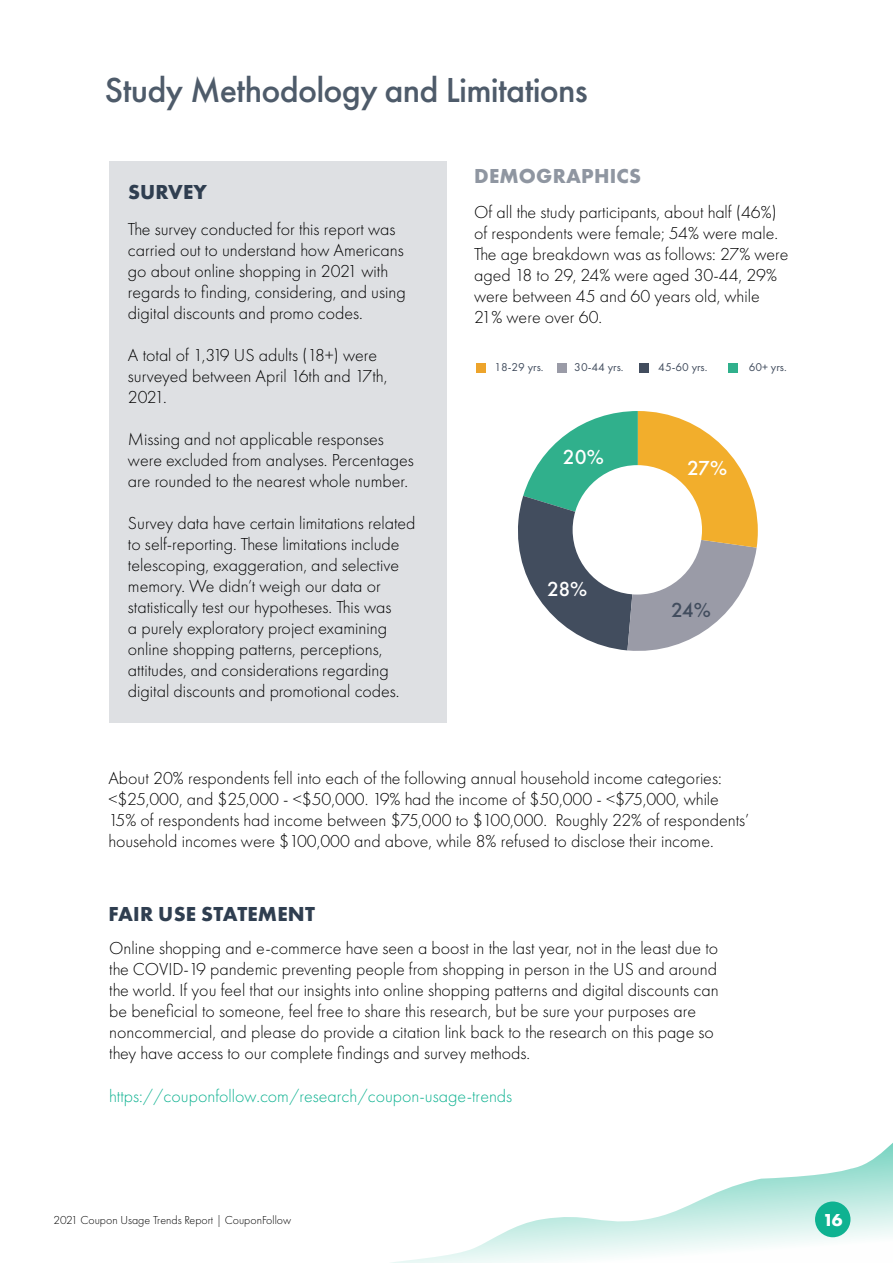
<style>
.page{position:relative;width:893px;height:1263px;background:#fff}
.page>*{position:absolute;margin:0;border:0;box-sizing:border-box;transform-origin:0 0}
.t1{font:500 36px "Futura PT";letter-spacing:-.02em;color:#4e5b6a}
.t2{font:500 21.15px "Futura PT";color:#fff}
.t3{font:500 21.15px "Futura PT";color:#424d5e}
.t4{font:700 21px "Futura PT";letter-spacing:.01em;color:#2f3e50}
.t5{font:700 21px "Futura PT";letter-spacing:.01em;color:#8f96a1}
.t6{font:300 18px/21px "Futura PT";color:#000}
.t7{font:300 18px "Futura PT";color:#0fb291}
.t8{font:700 18px "Futura PT";color:#fff}
.t9{font:300 12px "Futura PT";color:#000}
.t10{font:11.85px "Futura PT";color:#424d5e}
</style>
<div class="page">
<svg style="left:391px;top:1143px;width:502px;height:120px"></svg>
<div style="left:815px;top:1201px;width:35px;height:36px;background:#0fb291;border-radius:50%"></div>
<div style="left:109px;top:162px;width:337px;height:561px;background:#dee0e3"></div>
<div style="left:476px;top:363px;width:9px;height:10px;background:#eda42b"></div>
<div style="left:557px;top:363px;width:9px;height:10px;background:#9a9ba7"></div>
<div style="left:639px;top:363px;width:10px;height:10px;background:#424d5e"></div>
<div style="left:728px;top:363px;width:10px;height:10px;background:#30b08c"></div>
<svg style="left:518px;top:411px;width:240px;height:240px"></svg>
<div style="left:573px;top:465px;width:129px;height:129px;background:#fff;border-radius:50%"></div>
<h1 class="t1" style="left:105px;top:69px;width:484px">Study Methodology and Limitations</h1>
<p class="t4" style="left:128px;top:179px;width:80px">SURVEY</p>
<p class="t6" style="left:128px;top:218px;width:279px">The survey conducted for this report was carried out to understand how Americans go about online shopping in 2021 with regards to finding, considering, and using digital discounts and promo codes.</p>
<p class="t6" style="left:128px;top:344px;width:261px">A total of 1,319 US adults (18+) were surveyed between April 16th and 17th,<br>2021.</p>
<p class="t6" style="left:128px;top:428px;width:287px">Missing and not applicable responses were excluded from analyses. Percentages are rounded to the nearest whole number.</p>
<p class="t6" style="left:128px;top:512px;width:289px">Survey data have certain limitations related to self-reporting. These limitations include telescoping, exaggeration, and selective memory. We didn’t weigh our data or statistically test our hypotheses. This was<br>a purely exploratory project examining online shopping patterns, perceptions, attitudes, and considerations regarding digital discounts and promotional codes.</p>
<p class="t5" style="left:474px;top:162px;width:168px">DEMOGRAPHICS</p>
<p class="t6" style="left:474px;top:202px;width:316px">Of all the study participants, about half (46%) of respondents were female; 54% were male.<br>The age breakdown was as follows: 27% were aged 18 to 29, 24% were aged 30-44, 29% were between 45 and 60 years old, while 21% were over 60.</p>
<p class="t10" style="left:494px;top:360px;width:51px">18-29 yrs.</p>
<p class="t10" style="left:574px;top:360px;width:51px">30-44 yrs.</p>
<p class="t10" style="left:658px;top:360px;width:51px">45-60 yrs.</p>
<p class="t10" style="left:749px;top:360px;width:39px">60+ yrs.</p>
<p class="t2" style="left:563px;top:444px;width:43px">20%</p>
<p class="t2" style="left:547px;top:576px;width:42px">28%</p>
<p class="t2" style="left:687px;top:455px;width:42px">27%</p>
<p class="t3" style="left:671px;top:597px;width:41px">24%</p>
<p class="t6" style="left:108px;top:768px;width:642px">About 20% respondents fell into each of the following annual household income categories: &lt;$25,000, and $25,000 - &lt;$50,000. 19% had the income of $50,000 - &lt;$75,000, while 15% of respondents had income between $75,000 to $100,000. Roughly 22% of respondents’ household incomes were $100,000 and above, while 8% refused to disclose their income.</p>
<p class="t4" style="left:109px;top:900px;width:208px">FAIR USE STATEMENT</p>
<p class="t6" style="left:109px;top:938px;width:611px">Online shopping and e-commerce have seen a boost in the last year, not in the least due to the COVID-19 pandemic preventing people from shopping in person in the US and around the world. If you feel that our insights into online shopping patterns and digital discounts can be beneficial to someone, feel free to share this research, but be sure your purposes are noncommercial, and please do provide a citation link back to the research on this page so they have access to our complete findings and survey methods.</p>
<p class="t7" style="left:109px;top:1086px;width:405px">https://couponfollow.com/research/coupon-usage-trends</p>
<p class="t9" style="left:54px;top:1213px;width:239px">2021 Coupon Usage Trends Report | CouponFollow</p>
<p class="t8" style="left:823px;top:1208px;width:22px">16</p>
</div>
